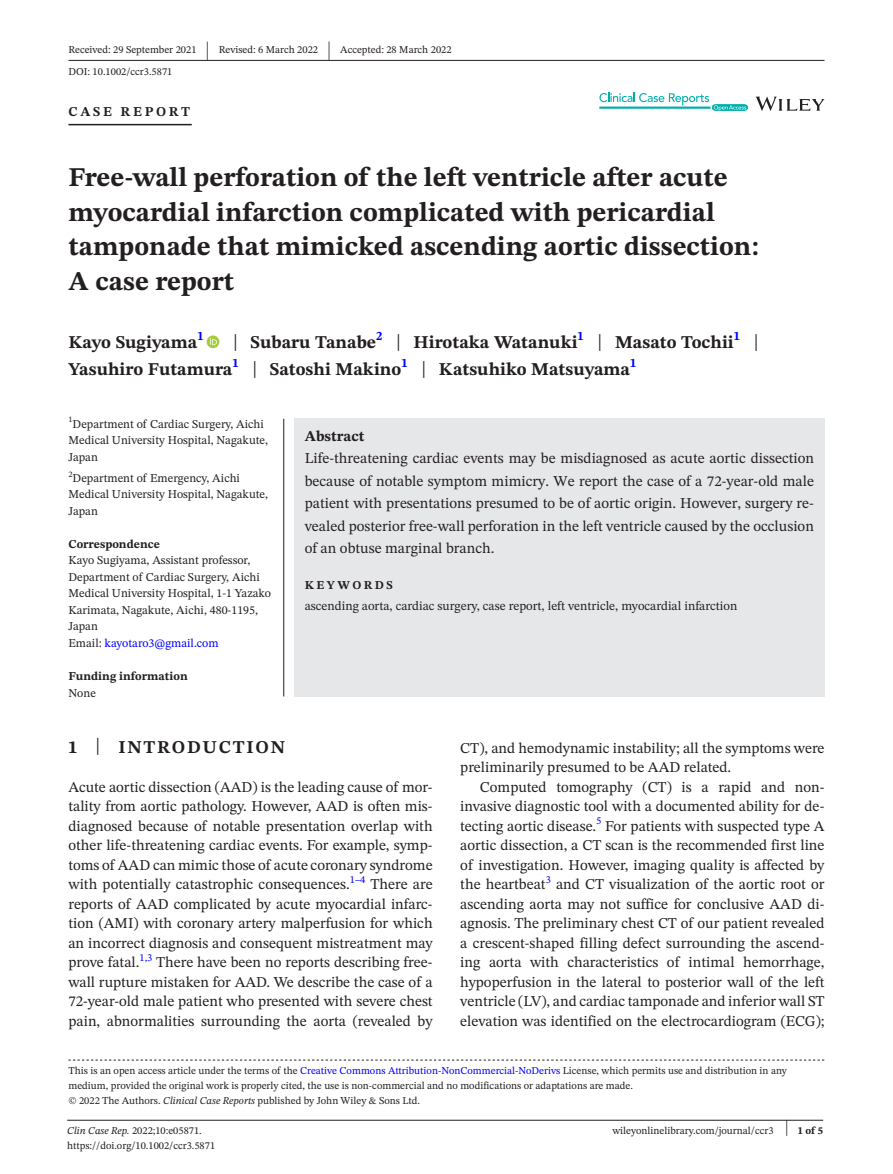
<style>
.page{position:relative;width:893px;height:1174px;background:#fff}
.page>*{position:absolute;margin:0;border:0;box-sizing:border-box;transform-origin:0 0}
.t1{font:700 27px/34.5px "STIX Two Text";color:#231f20}
.t2{font:25.65px "STIX Two Text";color:#231f20;scale:.49 1}
.t3{font:700 18px/27px "STIX Two Text";color:#231f20}
.t4{font:700 18px "STIX Two Text";letter-spacing:.1em;color:#231f20}
.t5{font:15px/19.5px "STIX Two Text";color:#231f20;text-align:justify}
.t6{font:700 15px "STIX Two Text";color:#231f20}
.t7{font:700 13.5px "STIX Two Text";letter-spacing:.2em;color:#231f20}
.t8{font:12.75px "STIX Two Text";color:#231f20}
.t9{font:12px/16.5px "STIX Two Text";color:#231f20}
.t10{font:700 12px "STIX Two Text";color:#231f20}
.t11{font:700 12px "STIX Two Text";letter-spacing:.2em;color:#231f20}
.t12{font:10.5px/15px "STIX Two Text";color:#231f20}
.t13{font:10.5px "STIX Two Text";color:#00f}
.t14{font:700 10.5px "STIX Two Text";color:#231f20}
.s1{font-weight:400;font-size:23.4px}
.s2{color:#00f}
.s3{font-weight:400;font-size:23.7px}
.s4{font-style:italic}
.s5{font-weight:400;font-size:22.2px}
</style>
<div class="page">
<hr style="left:67px;top:1119px;width:756px;height:1px;background:#231f20">
<svg style="left:756px;top:97px;width:68px;height:14px"></svg>
<svg style="left:599px;top:93px;width:149px;height:18px"></svg>
<hr style="left:68px;top:60px;width:756px;height:1px;background:#231f20">
<hr style="left:68px;top:124px;width:124px;height:1px;background:#231f20">
<div style="left:207px;top:335px;width:12px;height:13px;background:#a5cd39;border-radius:50%"></div>
<svg style="left:210px;top:338px;width:7px;height:7px"></svg>
<svg style="left:68px;top:1059px;width:756px;height:1px"></svg>
<hr style="left:283px;top:419px;width:1px;height:277px;background:#231f20">
<div style="left:294px;top:419px;width:530px;height:202px;background:#e6e7e9"></div>
<div style="left:294px;top:620px;width:530px;height:76px;background:#e6e7e9"></div>
<p class="t12" style="left:68px;top:42px;width:130px">Received: 29 September 2021</p>
<h2 class="t2" style="left:206px;top:32px;width:8px">|</h2>
<p class="t12" style="left:219px;top:42px;width:101px">Revised: 6 March 2022</p>
<h2 class="t2" style="left:327px;top:32px;width:8px">|</h2>
<p class="t12" style="left:340px;top:42px;width:113px">Accepted: 28 March 2022</p>
<p class="t12" style="left:68px;top:64px;width:105px">DOI: 10.1002/ccr3.5871</p>
<p class="t7" style="left:68px;top:101px;width:123px">CASE REPORT</p>
<h1 class="t1" style="left:68px;top:161px;width:692px">Free-wall perforation of the left ventricle after acute myocardial infarction complicated with pericardial tamponade that mimicked ascending aortic dissection:<br>A case report</h1>
<p class="t3" style="left:68px;top:329px;width:137px">Kayo Sugiyama<sup>1</sup></p>
<p class="t3" style="left:68px;top:329px;width:692px;text-indent:165px"><span class="s1">|</span> Subaru Tanabe<sup>2</sup> <span class="s1">|</span> Hirotaka Watanuki<sup>1</sup> <span class="s1">|</span> Masato Tochii<sup>1</sup> <span class="s1">|<br></span>Yasuhiro Futamura<sup>1</sup> <span class="s1">|</span> Satoshi Makino<sup>1</sup> <span class="s1">|</span> Katsuhiko Matsuyama<sup>1</sup></p>
<p class="t9" style="left:68px;top:415px;width:201px"><sup>1</sup>Department of Cardiac Surgery, Aichi<br>Medical University Hospital, Nagakute,<br>Japan</p>
<p class="t9" style="left:68px;top:469px;width:201px"><sup>2</sup>Department of Emergency, Aichi<br>Medical University Hospital, Nagakute,<br>Japan</p>
<p class="t10" style="left:68px;top:535px;width:93px">Correspondence</p>
<p class="t9" style="left:68px;top:552px;width:204px">Kayo Sugiyama, Assistant professor,<br>Department of Cardiac Surgery, Aichi<br>Medical University Hospital, 1-1 Yazako<br>Karimata, Nagakute, Aichi, 480-1195,<br>Japan<br>Email: <span class="s2">kayotaro3@gmail.com</span></p>
<p class="t10" style="left:68px;top:667px;width:121px">Funding information</p>
<p class="t9" style="left:68px;top:684px;width:29px">None</p>
<p class="t6" style="left:305px;top:425px;width:61px">Abstract</p>
<p class="t5" style="left:305px;top:447px;width:511px;line-height:22.5px">Life-threatening cardiac events may be misdiagnosed as acute aortic dissection because of notable symptom mimicry. We report the case of a 72-year-old male patient with presentations presumed to be of aortic origin. However, surgery re&shy;vealed posterior free-wall perforation in the left ventricle caused by the occlusion of an obtuse marginal branch.</p>
<p class="t11" style="left:305px;top:576px;width:90px">KEYWORDS</p>
<p class="t8" style="left:305px;top:597px;width:434px">ascending aorta, cardiac surgery, case report, left ventricle, myocardial infarction</p>
<p class="t4" style="left:68px;top:734px;width:218px">1 <span class="s3">|</span> INTRODUCTION</p>
<p class="t5" style="left:68px;top:777px;width:366px">Acute aortic dissection (AAD) is the leading cause of mor&shy;tality from aortic pathology. However, AAD is often mis&shy;diagnosed because of notable presentation overlap with other life-threatening cardiac events. For example, symp&shy;toms of AAD can mimic those of acute coronary syndrome with potentially catastrophic consequences.</p>
<p class="t13" style="left:350px;top:871px;width:17px">1–4</p>
<p class="t5" style="left:68px;top:874px;width:366px;text-indent:302px">There are reports of AAD complicated by acute myocardial infarc&shy;tion (AMI) with coronary artery malperfusion for which an incorrect diagnosis and consequent mistreatment may prove fatal.</p>
<p class="t13" style="left:139px;top:949px;width:14px">1,3</p>
<p class="t5" style="left:68px;top:952px;width:366px;text-indent:88px">There have been no reports describing free&shy;wall rupture mistaken for AAD. We describe the case of a 72-year-old male patient who presented with severe chest pain, abnormalities surrounding the aorta (revealed by</p>
<p class="t5" style="left:460px;top:738px;width:366px">CT), and hemodynamic instability; all the symptoms were preliminarily presumed to be AAD related.</p>
<p class="t5" style="left:460px;top:777px;width:366px;text-indent:19px">Computed tomography (CT) is a rapid and non&shy;invasive diagnostic tool with a documented ability for de&shy;tecting aortic disease.</p>
<p class="t13" style="left:596px;top:813px;width:7px">5</p>
<p class="t5" style="left:460px;top:816px;width:366px;text-indent:145px">For patients with suspected type A aortic dissection, a CT scan is the recommended first line of investigation. However, imaging quality is affected by the heartbeat</p>
<p class="t13" style="left:546px;top:871px;width:7px">3</p>
<p class="t5" style="left:460px;top:874px;width:366px;text-indent:96px">and CT visualization of the aortic root or ascending aorta may not suffice for conclusive AAD di&shy;agnosis. The preliminary chest CT of our patient revealed a crescent-shaped filling defect surrounding the ascend&shy;ing aorta with characteristics of intimal hemorrhage, hypoperfusion in the lateral to posterior wall of the left ventricle (LV), and cardiac tamponade and inferior wall ST elevation was identified on the electrocardiogram (ECG);</p>
<p class="t12" style="left:68px;top:1063px;width:720px">This is an open access article under the terms of the <span class="s2">Creative Commons Attribution-NonCommercial-NoDerivs</span> License, which permits use and distribution in any medium, provided the original work is properly cited, the use is non-commercial and no modifications or adaptations are made.<br>© 2022 The Authors. <span class="s4">Clinical Case Reports</span> published by John Wiley &amp; Sons Ltd.</p>
<p class="t12" style="left:67px;top:1123px;width:136px"><span class="s4">Clin Case Rep.</span> 2022;10:e05871.</p>
<p class="t14" style="left:785px;top:1123px;width:39px"><span class="s5">|</span> 1 of 5</p>
<p class="t12" style="left:67px;top:1138px;width:150px">https://doi.org/10.1002/ccr3.5871</p>
<p class="t12" style="left:612px;top:1123px;width:163px">wileyonlinelibrary.com/journal/ccr3</p>
</div>
